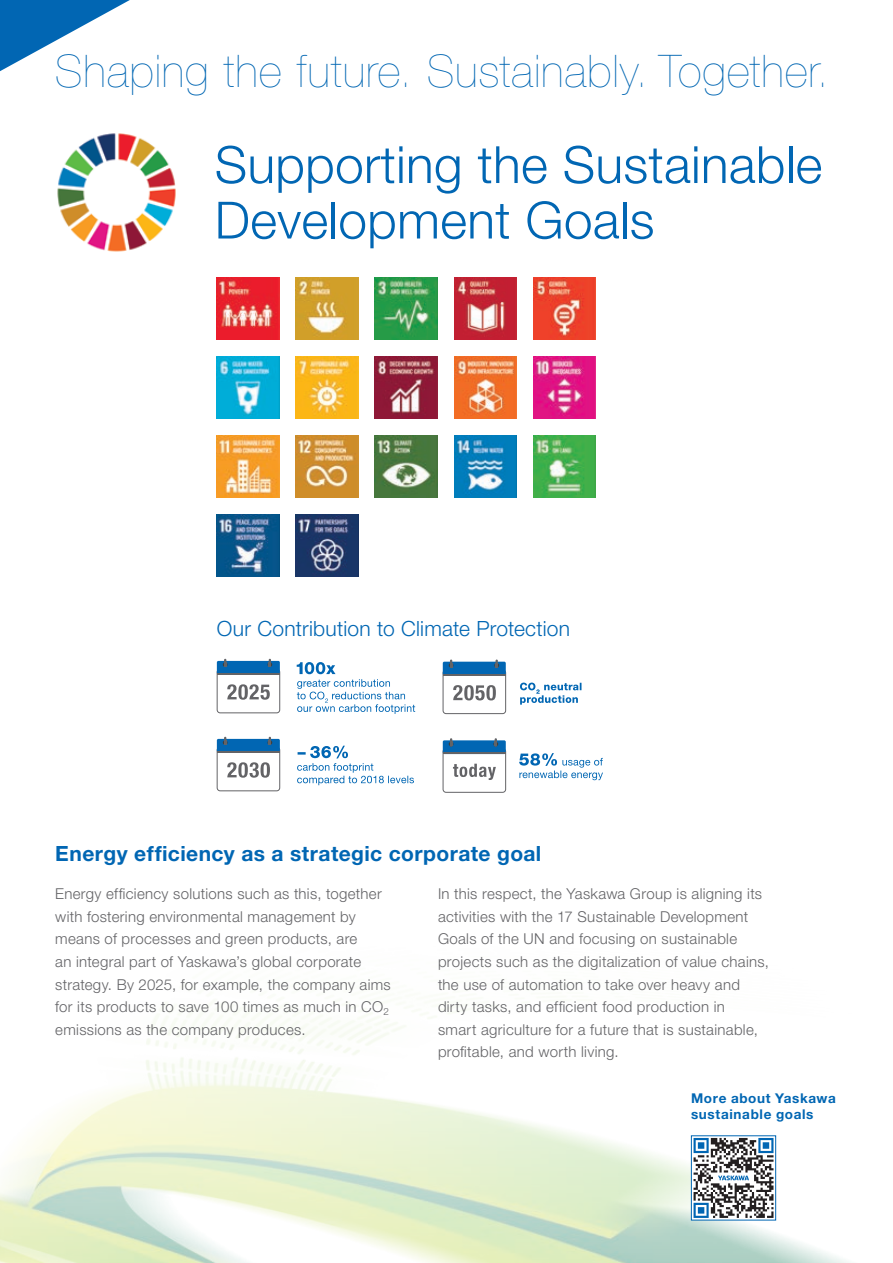
<style>
.page{position:relative;width:893px;height:1263px;background:#fff}
.page>*{position:absolute;margin:0;border:0;box-sizing:border-box;transform-origin:0 0}
.t1{font:300 51.3px/55.5px "Helvetica Neue LT Pro";letter-spacing:.005em;color:#0166b3}
.t2{font:200 45px "Helvetica Neue LT Pro";letter-spacing:.02em;color:#0166b3}
.t3{font:700 21px "Helvetica Neue LT Pro";letter-spacing:.02em;color:#0166b3}
.t4{font:300 21px "Helvetica Neue LT Pro";letter-spacing:.01em;color:#0166b3}
.t5{font:300 15px/22.5px "Helvetica Neue LT Pro";letter-spacing:.02em;color:#636366}
.t6{font:700 13.5px/16.5px "Helvetica Neue LT Pro";letter-spacing:.05em;color:#0166b3}
</style>
<div class="page">
<img style="left:0;top:1006px;width:849px;height:257px">
<svg style="left:0;top:0;width:130px;height:71px"></svg>
<img style="left:217px;top:277px;width:63px;height:63px">
<img style="left:296px;top:277px;width:63px;height:63px">
<img style="left:375px;top:277px;width:63px;height:63px">
<img style="left:454px;top:277px;width:63px;height:63px">
<img style="left:533px;top:277px;width:63px;height:63px">
<img style="left:296px;top:356px;width:63px;height:63px">
<img style="left:375px;top:356px;width:63px;height:63px">
<img style="left:454px;top:356px;width:63px;height:63px">
<img style="left:533px;top:356px;width:63px;height:63px">
<img style="left:217px;top:514px;width:63px;height:63px">
<img style="left:296px;top:514px;width:63px;height:63px">
<img style="left:217px;top:356px;width:63px;height:63px">
<img style="left:217px;top:435px;width:63px;height:63px">
<img style="left:296px;top:435px;width:63px;height:63px">
<img style="left:375px;top:435px;width:63px;height:63px">
<img style="left:533px;top:435px;width:63px;height:63px">
<img style="left:454px;top:435px;width:63px;height:63px">
<img style="left:57px;top:133px;width:119px;height:119px">
<div style="left:217px;top:747px;width:63px;height:44px;border:1px solid #636366;border-radius:3px"></div>
<div style="left:217px;top:739px;width:63px;height:14px;background:#0166b3;border-radius:2px"></div>
<svg style="left:223px;top:737px;width:5px;height:8px"></svg>
<svg style="left:267px;top:737px;width:5px;height:8px"></svg>
<hr style="left:217px;top:751px;width:63px;height:2px;background:#636366">
<svg style="left:227px;top:762px;width:43px;height:16px"></svg>
<svg style="left:297px;top:662px;width:118px;height:52px"></svg>
<svg style="left:297px;top:746px;width:117px;height:39px"></svg>
<svg style="left:520px;top:683px;width:61px;height:22px"></svg>
<svg style="left:519px;top:753px;width:84px;height:27px"></svg>
<div style="left:217px;top:669px;width:63px;height:44px;border:1px solid #636366;border-radius:3px"></div>
<div style="left:217px;top:661px;width:63px;height:14px;background:#0166b3;border-radius:2px"></div>
<svg style="left:223px;top:659px;width:5px;height:8px"></svg>
<svg style="left:267px;top:659px;width:5px;height:8px"></svg>
<hr style="left:217px;top:673px;width:63px;height:2px;background:#636366">
<svg style="left:227px;top:684px;width:43px;height:16px"></svg>
<div style="left:443px;top:670px;width:63px;height:44px;border:1px solid #636366;border-radius:3px"></div>
<div style="left:443px;top:662px;width:63px;height:13px;background:#0166b3;border-radius:2px"></div>
<svg style="left:449px;top:659px;width:4px;height:9px"></svg>
<svg style="left:494px;top:659px;width:5px;height:9px"></svg>
<hr style="left:443px;top:674px;width:63px;height:1px;background:#636366">
<svg style="left:453px;top:685px;width:43px;height:15px"></svg>
<div style="left:443px;top:748px;width:63px;height:44px;border:1px solid #636366;border-radius:3px"></div>
<div style="left:443px;top:740px;width:63px;height:14px;background:#0166b3;border-radius:2px"></div>
<svg style="left:449px;top:738px;width:4px;height:8px"></svg>
<svg style="left:493px;top:738px;width:5px;height:8px"></svg>
<hr style="left:443px;top:753px;width:63px;height:1px;background:#636366">
<svg style="left:453px;top:764px;width:43px;height:16px"></svg>
<svg style="left:693px;top:1137px;width:81px;height:81px"></svg>
<svg style="left:693px;top:1138px;width:80px;height:80px"></svg>
<div style="left:691px;top:1135px;width:85px;height:85px;border:1px solid #0166b3"></div>
<h2 class="t2" style="left:55px;top:46px;width:775px">Shaping the future. Sustainably. Together.</h2>
<h1 class="t1" style="left:215px;top:136px;width:609px">Supporting the Sustainable<br>Development Goals</h1>
<h3 class="t4" style="left:217px;top:615px;width:355px">Our Contribution to Climate Protection</h3>
<h3 class="t3" style="left:55px;top:841px;width:488px">Energy efficiency as a strategic corporate goal</h3>
<p class="t5" style="left:55px;top:882px;width:337px">Energy efficiency solutions such as this, together with fostering environmental management by means of processes and green products, are<br>an integral part of Yaskawa’s global corporate strategy. By 2025, for example, the company aims for its products to save 100 times as much in CO<sub>2 </sub>emissions as the company produces.</p>
<p class="t5" style="left:438px;top:882px;width:332px">In this respect, the Yaskawa Group is aligning its activities with the 17 Sustainable Development Goals of the UN and focusing on sustainable projects such as the digitalization of value chains, the use of automation to take over heavy and dirty tasks, and efficient food production in<br>smart agriculture for a future that is sustainable, profitable, and worth living.</p>
<p class="t6" style="left:691px;top:1089px;width:146px">More about Yaskawa sustainable goals</p>
</div>
